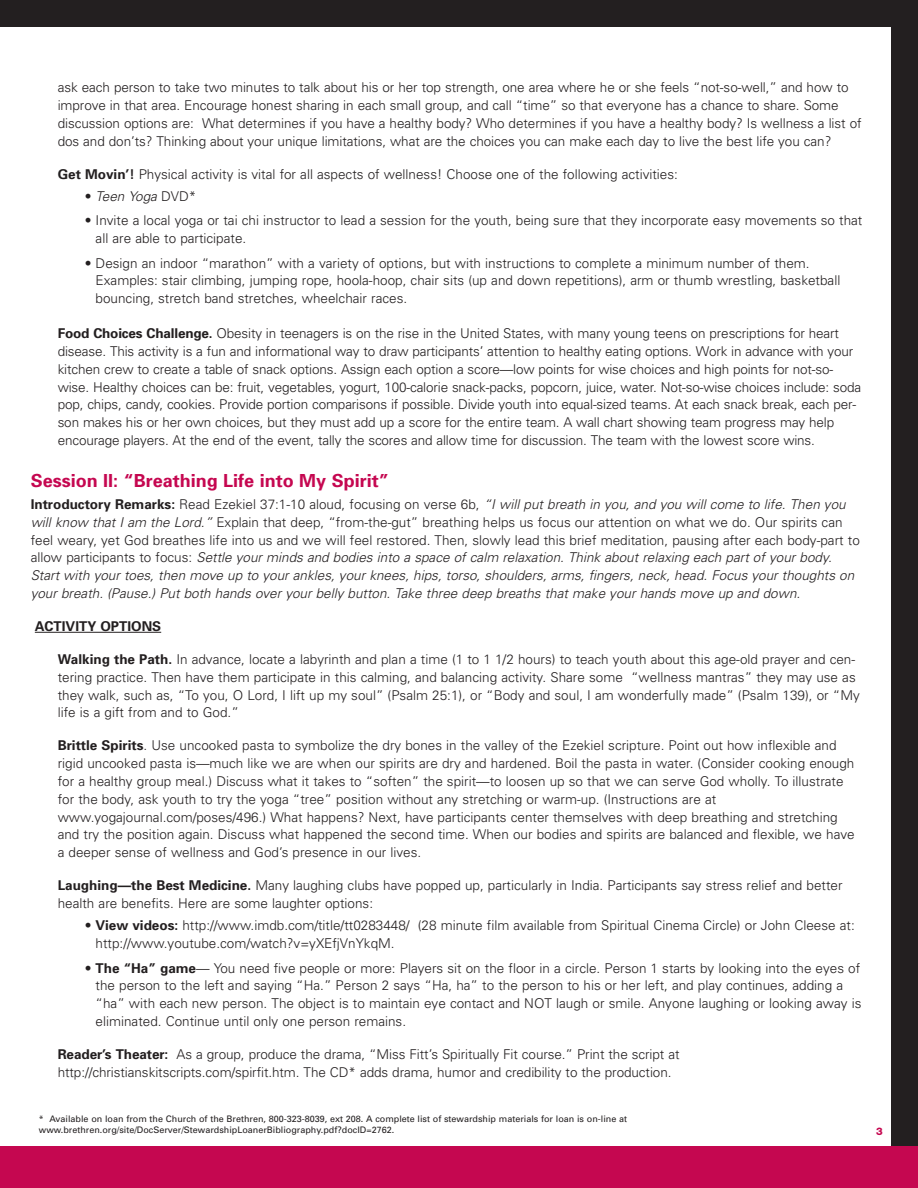
<style>
.page{position:relative;width:918px;height:1188px;background:#fff}
.page>*{position:absolute;margin:0;border:0;box-sizing:border-box;transform-origin:0 0}
.t1{font:700 18px "Univers";color:#c50750}
.t2{font:300 13.5px/17.9px "Univers";color:#231f20}
.t3{font:italic 300 13.5px/17.9px "Univers";color:#231f20}
.t4{font:700 13.5px "Univers";color:#231f20}
.t5{font:800 10.5px "Helvetica Neue";color:#c50750}
.t6{font:9px/10.8px "Univers";color:#231f20}
.s1{font-weight:700}
.s2{font-style:normal}
.s3{font-weight:700;font-style:normal}
</style>
<div class="page">
<div style="left:891px;top:0;width:27px;height:1175px;background:#231f20"></div>
<div style="left:0;top:0;width:918px;height:27px;background:#231f20"></div>
<div style="left:0;top:1146px;width:918px;height:42px;background:#c50750"></div>
<hr style="left:35px;top:632px;width:126px;height:1px;background:#231f20">
<p class="t2" style="left:58px;top:80px;width:805px">ask each person to take two minutes to talk about his or her top strength, one area where he or she feels “not-so-well,” and how to improve in that area. Encourage honest sharing in each small group, and call “time” so that everyone has a chance to share. Some discussion options are: What determines if you have a healthy body? Who determines if you have a healthy body? Is wellness a list of dos and don’ts? Thinking about your unique limitations, what are the choices you can make each day to live the best life you can?</p>
<p class="t2" style="left:58px;top:166px;width:622px"><span class="s1">Get Movin’!</span> Physical activity is vital for all aspects of wellness! Choose one of the following activities:</p>
<p class="t3" style="left:85px;top:189px;width:113px"><span class="s2">•</span> Teen Yoga <span class="s2">DVD*</span></p>
<p class="t2" style="left:96px;top:213px;width:768px;text-indent:-11px">• Invite a local yoga or tai chi instructor to lead a session for the youth, being sure that they incorporate easy movements so that all are able to participate.</p>
<p class="t2" style="left:96px;top:255px;width:746px;text-indent:-11px">• Design an indoor “marathon” with a variety of options, but with instructions to complete a minimum number of them.<br>Examples: stair climbing, jumping rope, hoola-hoop, chair sits (up and down repetitions), arm or thumb wrestling, basketball bouncing, stretch band stretches, wheelchair races.</p>
<p class="t2" style="left:58px;top:326px;width:805px"><span class="s1">Food Choices Challenge.</span> Obesity in teenagers is on the rise in the United States, with many young teens on prescriptions for heart disease. This activity is a fun and informational way to draw participants’ attention to healthy eating options. Work in advance with your kitchen crew to create a table of snack options. Assign each option a score—low points for wise choices and high points for not-so&shy;wise. Healthy choices can be: fruit, vegetables, yogurt, 100-calorie snack-packs, popcorn, juice, water. Not-so-wise choices include: soda pop, chips, candy, cookies. Provide portion comparisons if possible. Divide youth into equal-sized teams. At each snack break, each per&shy;son makes his or her own choices, but they must add up a score for the entire team. A wall chart showing team progress may help encourage players. At the end of the event, tally the scores and allow time for discussion. The team with the lowest score wins.</p>
<h1 class="t1" style="left:31px;top:474px;width:360px">Session II: “Breathing Life into My Spirit”</h1>
<p class="t3" style="left:31px;top:496px;width:831px"><span class="s3">Introductory Remarks:</span> <span class="s2">Read Ezekiel 37:1-10 aloud, focusing on verse 6b,</span> “I will put breath in you, and you will come to life. Then you will know that I am the Lord.” <span class="s2">Explain that deep, “from-the-gut” breathing helps us focus our attention on what we do. Our spirits can feel weary, yet God breathes life into us and we will feel restored. Then, slowly lead this brief meditation, pausing after each body-part to a l l o w p a r t i c i p a n t s t o f o c u s :</span> Settle your minds and bodies into a space of calm relaxation. Think about relaxing each part of your body.<br>Start with your toes, then move up to your ankles, your knees, hips, torso, shoulders, arms, fingers, neck, head. Focus your thoughts on your breath. (Pause.) Put both hands over your belly button. Take three deep breaths that make your hands move up and down.</p>
<p class="t4" style="left:35px;top:621px;width:128px">ACTIVITY OPTIONS</p>
<p class="t2" style="left:58px;top:651px;width:804px"><span class="s1">Walking the Path.</span> In advance, locate a labyrinth and plan a time (1 to 1 1/2 hours) to teach youth about this age-old prayer and cen&shy;tering practice. Then have them participate in this calming, and balancing activity. Share some “wellness mantras” they may use as they walk, such as, “To you, O Lord, I lift up my soul” (Psalm 25:1), or “Body and soul, I am wonderfully made” (Psalm 139), or “My life is a gift from and to God.”</p>
<p class="t2" style="left:58px;top:738px;width:798px"><span class="s1">Brittle Spirits</span>. Use uncooked pasta to symbolize the dry bones in the valley of the Ezekiel scripture. Point out how inflexible and rigid uncooked pasta is—much like we are when our spirits are dry and hardened. Boil the pasta in water. (Consider cooking enough for a healthy group meal.) Discuss what it takes to “soften” the spirit—to loosen up so that we can serve God wholly. To illustrate for the body, ask youth to try the yoga “tree” position without any stretching or warm-up. (Instructions are at www.yogajournal.com/poses/496.) What happens? Next, have participants center themselves with deep breathing and stretching and try the position again. Discuss what happened the second time. When our bodies and spirits are balanced and flexible, we have a deeper sense of wellness and God’s presence in our lives.</p>
<p class="t2" style="left:58px;top:878px;width:786px"><span class="s1">Laughing—the Best Medicine.</span> Many laughing clubs have popped up, particularly in India. Participants say stress relief and better health are benefits. Here are some laughter options:</p>
<p class="t2" style="left:96px;top:918px;width:761px;text-indent:-11px">• <span class="s1">View videos:</span> http://www.imdb.com/title/tt0283448/ (28 minute film available from Spiritual Cinema Circle) or John Cleese at: http://www.youtube.com/watch?v=yXEfjVnYkqM.</p>
<p class="t2" style="left:96px;top:960px;width:767px;text-indent:-11px">• <span class="s1">The “Ha” game</span>— You need five people or more: Players sit on the floor in a circle. Person 1 starts by looking into the eyes of the person to the left and saying “Ha.” Person 2 says “Ha, ha” to the person to his or her left, and play continues, adding a “ha” with each new person. The object is to maintain eye contact and NOT laugh or smile. Anyone laughing or looking away is eliminated. Continue until only one person remains.</p>
<p class="t2" style="left:58px;top:1047px;width:623px"><span class="s1">Reader’s Theater:</span> As a group, produce the drama, “Miss Fitt’s Spiritually Fit course.” Print the script at http://christianskitscripts.com/spirfit.htm. The CD* adds drama, humor and credibility to the production.</p>
<p class="t6" style="left:39px;top:1114px;width:590px">* Available on loan from the Church of the Brethren, 800-323-8039, ext 208. A complete list of stewardship materials for loan is on-line at www.brethren.org/site/DocServer/StewardshipLoanerBibliography.pdf?docID=2762.</p>
<p class="t5" style="left:876px;top:1128px;width:8px">3</p>
</div>
